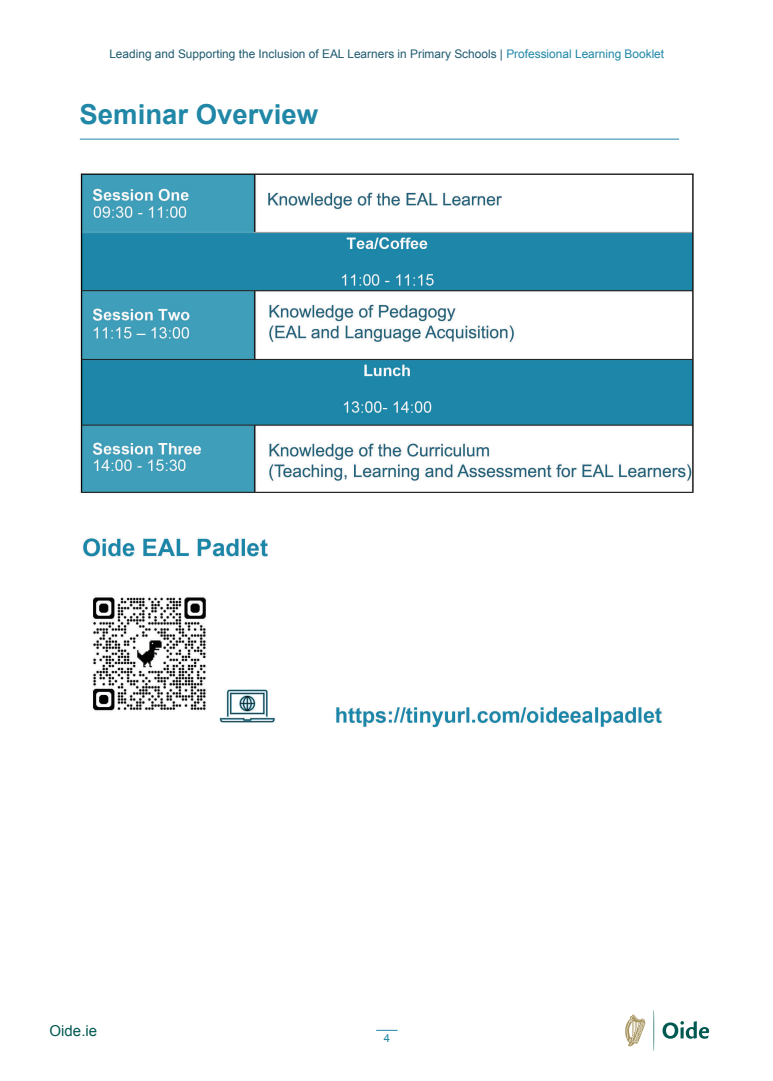
<style>
.page{position:relative;width:773px;height:1081px;background:#fff}
.page>*{position:absolute;margin:0;border:0;box-sizing:border-box;transform-origin:0 0}
.t1{font:700 27.5px "Arial";color:#2087a7}
.t2{font:15px "Arial";color:#005951}
.t3{font:11.88px "Arial";color:#1f5a70}
.t4{font:11.25px "Arial";color:#2087a7}
.s1{color:#2087a7}
</style>
<div class="page">
<img style="left:80px;top:173px;width:614px;height:555px">
<svg style="left:653px;top:1010px;width:1px;height:41px"></svg>
<svg style="left:625px;top:1014px;width:20px;height:32px"></svg>
<svg style="left:662px;top:1021px;width:47px;height:17px"></svg>
<svg style="left:376px;top:1030px;width:21px;height:1px"></svg>
<hr style="left:80px;top:139px;width:599px;height:1px;background:#2087a7">
<p class="t3" style="left:109px;top:48px;width:556px">Leading and Supporting the Inclusion of EAL Learners in Primary Schools | <span class="s1">Professional Learning Booklet</span></p>
<h1 class="t1" style="left:80px;top:99px;width:240px">Seminar Overview</h1>
<p class="t2" style="left:50px;top:1023px;width:49px">Oide.ie</p>
<p class="t4" style="left:384px;top:1032px;width:8px">4</p>
</div>
